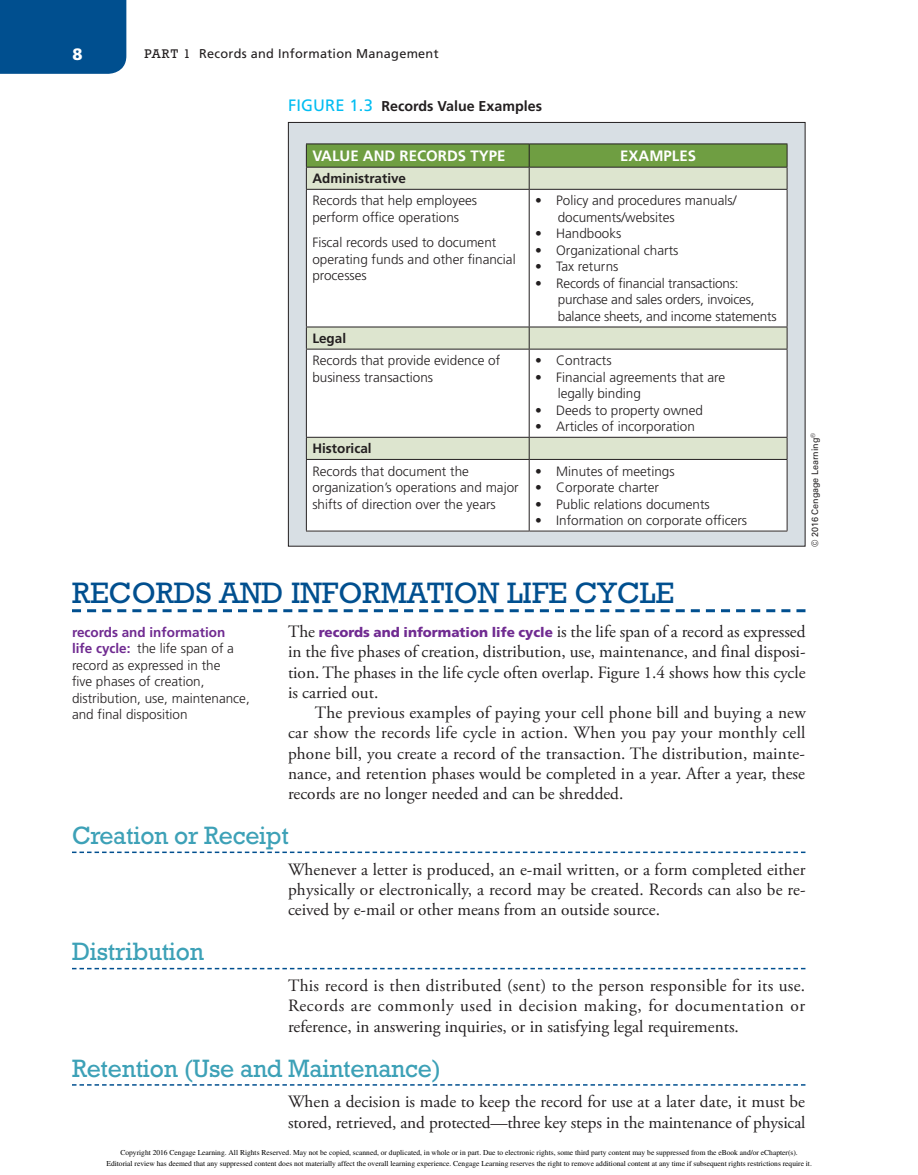
<style>
.page{position:relative;width:918px;height:1175px;background:#fff}
.page>*{position:absolute;margin:0;border:0;box-sizing:border-box;transform-origin:0 0}
.t1{font:30px "Rockwell Std";color:#004f8f}
.t2{font:25.5px "Rockwell Std";letter-spacing:-.01em;color:#3da1b7}
.t3{font:17.25px/20.2px "Adobe Garamond Pro";color:#231f20;text-align:justify}
.t4{font:17.25px "Adobe Garamond Pro";letter-spacing:.02em;color:#231f20}
.t5{font:900 16.5px "Frutiger LT Std";color:#fff}
.t6{font:700 15px "Frutiger LT Std";color:#fff}
.t7{font:700 14.25px "Frutiger LT Std";color:#231f20}
.t8{font:300 13.5px/16.5px "Frutiger LT Std";color:#231f20}
.t9{font:12.75px "Frutiger LT Std";letter-spacing:.02em;color:#231f20}
.t10{font:12.75px "Rockwell Std";color:#231f20}
.t11{font:9px "Univers LT Std";color:#231f20}
.t12{font:7.5px/10.6px "Times";color:#000;text-align:center}
.s1{font-family:"Rockwell Std"}
.s2{font-weight:400;font-size:16.5px;color:#01bdf2}
.s3{font-weight:700}
.s4{font-family:"Frutiger LT Std";font-weight:900;font-size:13.5px;color:#702b91}
.s5{font-weight:700;color:#702b91}
</style>
<div class="page">
<div style="left:0;top:0;width:126px;height:74px;background:#004f8f"></div>
<svg style="left:72px;top:609px;width:734px;height:3px"></svg>
<svg style="left:72px;top:851px;width:734px;height:2px"></svg>
<svg style="left:72px;top:967px;width:734px;height:2px"></svg>
<svg style="left:72px;top:1084px;width:734px;height:1px"></svg>
<div style="left:288px;top:122px;width:517px;height:424px;background:#d8dfe4"></div>
<svg style="left:307px;top:190px;width:480px;height:340px;background:#f9faf7"></svg>
<hr style="left:306px;top:143px;width:223px;height:1px;background:#231f20">
<hr style="left:529px;top:143px;width:259px;height:1px;background:#231f20">
<svg style="left:306px;top:144px;width:482px;height:45px;background:#9fb982"></svg>
<hr style="left:306px;top:189px;width:223px;height:1px;background:#231f20">
<hr style="left:306px;top:190px;width:1px;height:136px;background:#231f20">
<hr style="left:529px;top:189px;width:259px;height:1px;background:#231f20">
<hr style="left:529px;top:190px;width:1px;height:136px;background:#231f20">
<hr style="left:787px;top:190px;width:1px;height:136px;background:#231f20">
<hr style="left:306px;top:326px;width:223px;height:1px;background:#231f20">
<svg style="left:306px;top:327px;width:1px;height:22px"></svg>
<hr style="left:529px;top:326px;width:259px;height:1px;background:#231f20">
<svg style="left:529px;top:327px;width:1px;height:22px"></svg>
<svg style="left:787px;top:327px;width:1px;height:22px"></svg>
<hr style="left:306px;top:349px;width:223px;height:1px;background:#231f20">
<hr style="left:306px;top:349px;width:1px;height:88px;background:#231f20">
<hr style="left:529px;top:349px;width:259px;height:1px;background:#231f20">
<hr style="left:529px;top:349px;width:1px;height:88px;background:#231f20">
<hr style="left:787px;top:349px;width:1px;height:88px;background:#231f20">
<hr style="left:306px;top:437px;width:223px;height:1px;background:#231f20">
<svg style="left:306px;top:437px;width:1px;height:22px"></svg>
<hr style="left:529px;top:437px;width:259px;height:1px;background:#231f20">
<svg style="left:529px;top:437px;width:1px;height:22px"></svg>
<svg style="left:787px;top:437px;width:1px;height:22px"></svg>
<hr style="left:306px;top:459px;width:223px;height:1px;background:#231f20">
<hr style="left:306px;top:460px;width:1px;height:70px;background:#231f20">
<hr style="left:529px;top:459px;width:259px;height:1px;background:#231f20">
<hr style="left:529px;top:460px;width:1px;height:70px;background:#231f20">
<hr style="left:787px;top:460px;width:1px;height:70px;background:#231f20">
<hr style="left:306px;top:530px;width:223px;height:1px;background:#231f20">
<hr style="left:529px;top:530px;width:259px;height:1px;background:#231f20">
<p class="t5" style="left:72px;top:45px;width:12px">8</p>
<p class="t10" style="left:144px;top:46px;width:10px">PART</p>
<p class="t9" style="left:184px;top:46px;width:257px"><span class="s1">1</span> Records and Information Management</p>
<p class="t7" style="left:288px;top:98px;width:256px"><span class="s2">Fi gure 1.3</span> Records Value Examples</p>
<p class="t6" style="left:312px;top:147px;width:107px">Value an d Recor</p>
<p class="t6" style="left:447px;top:147px;width:51px">ds Type</p>
<p class="t6" style="left:620px;top:147px;width:31px">Examp</p>
<p class="t6" style="left:672px;top:147px;width:16px">les</p>
<p class="t8" style="left:312px;top:168px;width:166px;line-height:22.2px"><span class="s3">Administrative<br></span>Records that help employees</p>
<p class="t8" style="left:312px;top:205px;width:186px;line-height:25.5px">perform office operations<br>Fiscal records used to document</p>
<p class="t8" style="left:312px;top:251px;width:205px">operating funds and other financial processes</p>
<p class="t8" style="left:558px;top:193px;width:180px;text-indent:-23px">• Policy and procedures manuals/ documents/websites</p>
<p class="t8" style="left:535px;top:226px;width:88px">• Handbooks</p>
<p class="t8" style="left:535px;top:242px;width:145px">• Organizational charts</p>
<p class="t8" style="left:535px;top:259px;width:85px">• Tax returns</p>
<p class="t8" style="left:558px;top:275px;width:220px;text-indent:-23px">• Records of financial transactions: purchase and sales orders, invoices, balance sheets, and income statements</p>
<p class="t8" style="left:312px;top:327px;width:189px;line-height:22.2px"><span class="s3">Legal<br></span>Records that provide evidence of</p>
<p class="t8" style="left:312px;top:369px;width:122px">business transactions</p>
<p class="t8" style="left:312px;top:438px;width:158px;line-height:22.2px"><span class="s3">Historical<br></span>Records that document the</p>
<p class="t8" style="left:312px;top:479px;width:208px">organization’s operations and major shifts of direction over the years</p>
<p class="t8" style="left:535px;top:352px;width:78px">• Contracts</p>
<p class="t8" style="left:558px;top:369px;width:169px;text-indent:-23px">• Financial agreements that are legally binding</p>
<p class="t8" style="left:535px;top:402px;width:169px">• Deeds to property owned</p>
<p class="t8" style="left:535px;top:418px;width:161px">• Articles of incorporation</p>
<p class="t8" style="left:535px;top:463px;width:141px">• Minutes of meetings</p>
<p class="t8" style="left:535px;top:479px;width:125px">• Corporate charter</p>
<p class="t8" style="left:535px;top:496px;width:176px">• Public relations documents</p>
<p class="t8" style="left:535px;top:512px;width:214px">• Information on corporate officers</p>
<p class="t11" style="left:809px;top:546px;width:115px;rotate:-90deg">© 2016 Cengage Learning<sup>®</sup></p>
<p class="t1" style="left:72px;top:575px;width:604px">Rec ords and Information Life Cycle</p>
<p class="t3" style="left:288px;top:622px;width:519px">The <span class="s4">records and information life cycle</span> is the life span of a record as expressed</p>
<p class="t3" style="left:288px;top:642px;width:519px">in the five phases of creation, distribution, use, maintenance, and final disposi-</p>
<p class="t3" style="left:288px;top:662px;width:519px">tion. The phases in the life cycle often overlap. Figure 1.4 shows how this cycle</p>
<p class="t3" style="left:288px;top:683px;width:92px">is carried out.</p>
<p class="t3" style="left:315px;top:703px;width:492px">The previous examples of paying your cell phone bill and buying a new</p>
<p class="t4" style="left:288px;top:722px;width:519px">car show the records life cycle in action. When you pay your monthly cell</p>
<p class="t3" style="left:288px;top:743px;width:519px">phone bill, you create a record of the transaction. The distribution, mainte-</p>
<p class="t3" style="left:288px;top:764px;width:519px">nance, and retention phases would be completed in a year. After a year, these</p>
<p class="t3" style="left:288px;top:784px;width:337px">records are no longer needed and can be shredded.</p>
<p class="t2" style="left:72px;top:820px;width:218px">Creation or Receipt</p>
<p class="t3" style="left:288px;top:859px;width:519px">Whenever a letter is produced, an e-mail written, or a form completed either physically or electronically, a record may be created. Records can also be re&shy;ceived by e-mail or other means from an outside source.</p>
<p class="t2" style="left:72px;top:937px;width:134px">Distribution</p>
<p class="t3" style="left:288px;top:976px;width:519px">This record is then distributed (sent) to the person responsible for its use.<br>Records are commonly used in decision making, for documentation or reference, in answering inquiries, or in satisfying legal requirements.</p>
<p class="t2" style="left:72px;top:1053px;width:371px">Retention (Use and Maintenance)</p>
<p class="t3" style="left:288px;top:1092px;width:519px">When a decision is made to keep the record for use at a later date, it must be stored, retrieved, and protected—three key steps in the maintenance of physical</p>
<p class="t8" style="left:72px;top:624px;width:179px"><span class="s5">records and information<br>life cycle:</span> the life span of a record as expressed in the<br>five phases of creation, distribution, use, maintenance, and final disposition</p>
<p class="t12" style="left:106px;top:1147px;width:707px">Copyright 2016 Cengage Learning. All Rights Reserved. May not be copied, scanned, or duplicated, in whole or in part. Due to electronic rights, some third party content may be suppressed from the eBook and/or eChapter(s).<br>Editorial review has deemed that any suppressed content does not materially affect the overall learning experience. Cengage Learning reserves the right to remove additional content at any time if subsequent rights restrictions require it.</p>
</div>
